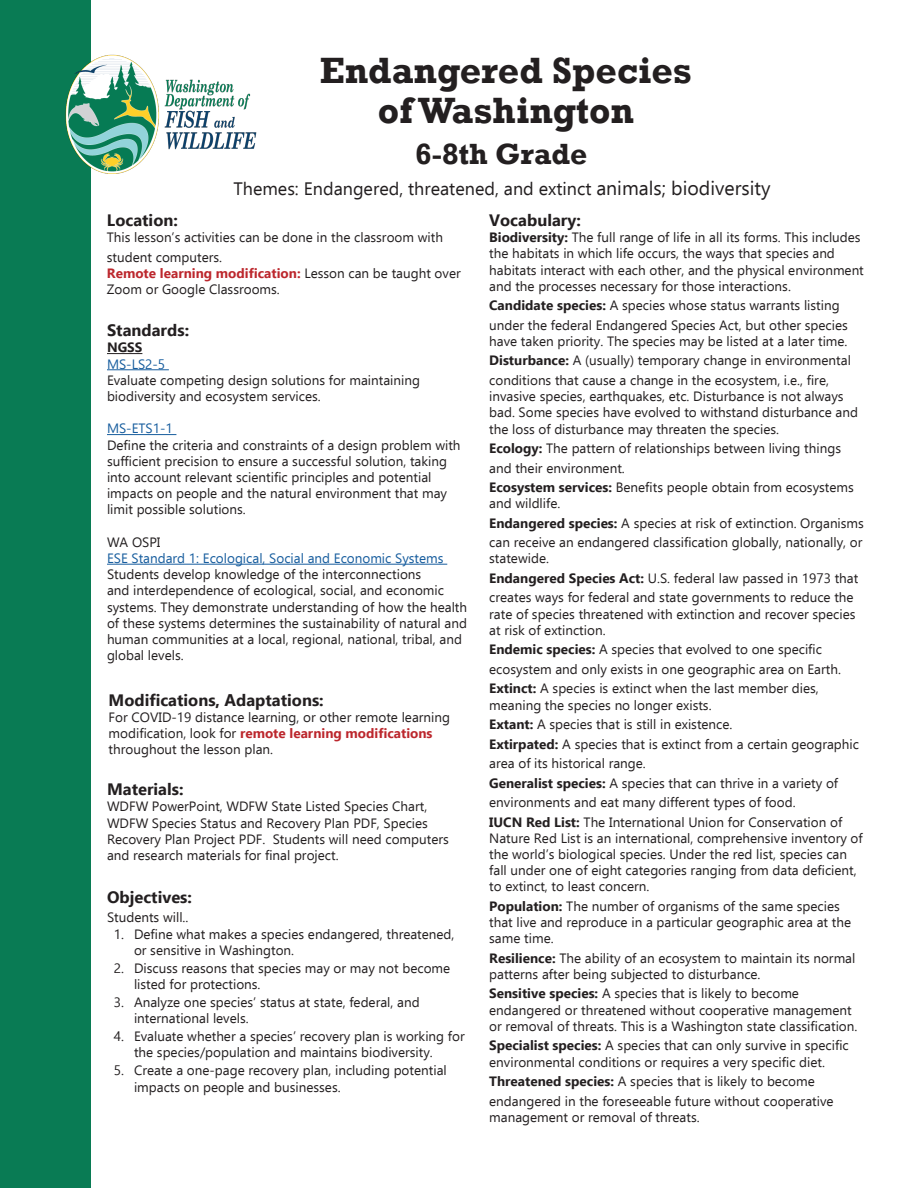
<style>
.page{position:relative;width:918px;height:1188px;background:#fff}
.page>*{position:absolute;margin:0;border:0;box-sizing:border-box;transform-origin:0 0}
.t1{font:700 37.5px "Rockwell";color:#231f20}
.t2{font:700 30px "Rockwell";color:#231f20}
.t3{font:18px "Ebrima";color:#231f20}
.t4{font:700 16.5px "Ebrima";color:#231f20}
.t5{font:13.5px/16.2px "Ebrima";color:#231f20}
.t6{font:13.5px "Ebrima";color:#175d9e}
.t7{font:700 13.5px "Ebrima";color:#231f20}
.s1{font-size:19.5px}
.s2{font-weight:700;color:#bc272d}
.s3{font-weight:700}
</style>
<div class="page">
<div style="left:0;top:0;width:91px;height:1188px;background:#097b54"></div>
<img style="left:65px;top:54px;width:192px;height:120px">
<hr style="left:107px;top:353px;width:35px;height:1px;background:#231f20">
<hr style="left:107px;top:369px;width:62px;height:1px;background:#175d9e">
<hr style="left:107px;top:434px;width:69px;height:1px;background:#175d9e">
<hr style="left:107px;top:564px;width:340px;height:1px;background:#175d9e">
<p class="t1" style="left:320px;top:48px;width:374px">Endangered Species</p>
<p class="t1" style="left:378px;top:88px;width:258px">of Washington</p>
<p class="t2" style="left:415px;top:136px;width:174px">6-8th Grade</p>
<p class="t3" style="left:233px;top:175px;width:539px">Themes: Endangered, threatened, and extinct <span class="s1">animals; biodiversity</span></p>
<p class="t4" style="left:107px;top:207px;width:72px">Location:</p>
<p class="t5" style="left:107px;top:227px;width:338px;line-height:19.8px">This lesson’s activities can be done in the classroom with student computers.</p>
<p class="t5" style="left:107px;top:265px;width:355px"><span class="s2">Remote learning modification:</span> Lesson can be taught over<br>Zoom or Google Classrooms.</p>
<p class="t4" style="left:107px;top:317px;width:84px">Standards:</p>
<p class="t7" style="left:107px;top:337px;width:37px">NGSS</p>
<p class="t6" style="left:107px;top:354px;width:60px">MS-LS2-5</p>
<p class="t5" style="left:107px;top:371px;width:314px">Evaluate competing design solutions for maintaining biodiversity and ecosystem services.</p>
<p class="t6" style="left:107px;top:419px;width:67px">MS-ETS1-1</p>
<p class="t5" style="left:107px;top:436px;width:355px">Define the criteria and constraints of a design problem with sufficient precision to ensure a successful solution, taking into account relevant scientific principles and potential impacts on people and the natural environment that may limit possible solutions.</p>
<p class="t5" style="left:107px;top:533px;width:55px">WA OSPI</p>
<p class="t6" style="left:107px;top:548px;width:338px">ESE Standard 1: Ecological, Social and Economic Systems</p>
<p class="t5" style="left:107px;top:566px;width:362px">Students develop knowledge of the interconnections<br>and interdependence of ecological, social, and economic systems. They demonstrate understanding of how the health of these systems determines the sustainability of natural and human communities at a local, regional, national, tribal, and global levels.</p>
<p class="t4" style="left:109px;top:687px;width:217px">Modifications, Adaptations:</p>
<p class="t5" style="left:109px;top:708px;width:343px">For COVID-19 distance learning, or other remote learning modification, look for <span class="s2">remote learning modifications </span>throughout the lesson plan.</p>
<p class="t4" style="left:107px;top:776px;width:78px">Materials:</p>
<p class="t5" style="left:107px;top:798px;width:343px">WDFW PowerPoint, WDFW State Listed Species Chart, WDFW Species Status and Recovery Plan PDF, Species Recovery Plan Project PDF. Students will need computers and research materials for final project.</p>
<p class="t4" style="left:107px;top:884px;width:86px">Objectives:</p>
<p class="t5" style="left:107px;top:909px;width:83px">Students will..</p>
<p class="t5" style="left:134px;top:925px;width:322px;text-indent:-20px">1. Define what makes a species endangered, threatened, or sensitive in Washington.</p>
<p class="t5" style="left:134px;top:959px;width:318px;text-indent:-20px">2. Discuss reasons that species may or may not become listed for protections.</p>
<p class="t5" style="left:134px;top:994px;width:287px;text-indent:-20px">3. Analyze one species’ status at state, federal, and international levels.</p>
<p class="t5" style="left:134px;top:1028px;width:332px;text-indent:-20px">4. Evaluate whether a species’ recovery plan is working for the species/population and maintains biodiversity.</p>
<p class="t5" style="left:134px;top:1062px;width:314px;text-indent:-20px">5. Create a one-page recovery plan, including potential impacts on people and businesses.</p>
<p class="t4" style="left:489px;top:207px;width:93px">Vocabulary:</p>
<p class="t5" style="left:489px;top:229px;width:376px"><span class="s3">Biodiversity:</span> The full range of life in all its forms. This includes the habitats in which life occurs, the ways that species and habitats interact with each other, and the physical environment and the processes necessary for those interactions.</p>
<p class="t5" style="left:489px;top:295px;width:360px;line-height:19.5px"><span class="s3">Candidate species:</span> A species whose status warrants listing under the federal Endangered Species Act, but other species</p>
<p class="t5" style="left:489px;top:333px;width:360px">have taken priority. The species may be listed at a later time.</p>
<p class="t5" style="left:489px;top:350px;width:363px;line-height:19.5px"><span class="s3">Disturbance:</span> A (usually) temporary change in environmental conditions that cause a change in the ecosystem, i.e., fire,</p>
<p class="t5" style="left:489px;top:388px;width:370px">invasive species, earthquakes, etc. Disturbance is not always bad. Some species have evolved to withstand disturbance and the loss of disturbance may threaten the species.</p>
<p class="t5" style="left:489px;top:438px;width:353px;line-height:19.5px"><span class="s3">Ecology:</span> The pattern of relationships between living things and their environment.</p>
<p class="t5" style="left:489px;top:479px;width:366px"><span class="s3">Ecosystem services:</span> Benefits people obtain from ecosystems and wildlife.</p>
<p class="t5" style="left:489px;top:513px;width:376px;line-height:19.5px"><span class="s3">Endangered species:</span> A species at risk of extinction. Organisms can receive an endangered classification globally, nationally, or</p>
<p class="t5" style="left:489px;top:550px;width:61px">statewide.</p>
<p class="t5" style="left:489px;top:568px;width:371px;line-height:19.5px"><span class="s3">Endangered Species Act:</span> U.S. federal law passed in 1973 that creates ways for federal and state governments to reduce the</p>
<p class="t5" style="left:489px;top:605px;width:368px">rate of species threatened with extinction and recover species at risk of extinction.</p>
<p class="t5" style="left:489px;top:639px;width:353px;line-height:19.5px"><span class="s3">Endemic species:</span> A species that evolved to one specific ecosystem and only exists in one geographic area on Earth.</p>
<p class="t5" style="left:489px;top:680px;width:331px"><span class="s3">Extinct:</span> A species is extinct when the last member dies, meaning the species no longer exists.</p>
<p class="t5" style="left:489px;top:716px;width:245px"><span class="s3">Extant:</span> A species that is still in existence.</p>
<p class="t5" style="left:489px;top:734px;width:371px;line-height:19.5px"><span class="s3">Extirpated:</span> A species that is extinct from a certain geographic area of its historical range.</p>
<p class="t5" style="left:489px;top:773px;width:350px;line-height:19.5px"><span class="s3">Generalist species:</span> A species that can thrive in a variety of environments and eat many different types of food.</p>
<p class="t5" style="left:489px;top:813px;width:375px"><span class="s3">IUCN Red List:</span> The International Union for Conservation of Nature Red List is an international, comprehensive inventory of the world’s biological species. Under the red list, species can fall under one of eight categories ranging from data deficient, to extinct, to least concern.</p>
<p class="t5" style="left:489px;top:898px;width:363px"><span class="s3">Population:</span> The number of organisms of the same species that live and reproduce in a particular geographic area at the same time.</p>
<p class="t5" style="left:489px;top:949px;width:368px"><span class="s3">Resilience:</span> The ability of an ecosystem to maintain its normal patterns after being subjected to disturbance.</p>
<p class="t5" style="left:489px;top:985px;width:370px"><span class="s3">Sensitive species:</span> A species that is likely to become endangered or threatened without cooperative management or removal of threats. This is a Washington state classification.</p>
<p class="t5" style="left:489px;top:1037px;width:361px"><span class="s3">Specialist species:</span> A species that can only survive in specific environmental conditions or requires a very specific diet.</p>
<p class="t5" style="left:489px;top:1071px;width:346px;line-height:19.5px"><span class="s3">Threatened species:</span> A species that is likely to become endangered in the foreseeable future without cooperative</p>
<p class="t5" style="left:489px;top:1108px;width:212px">management or removal of threats.</p>
</div>
